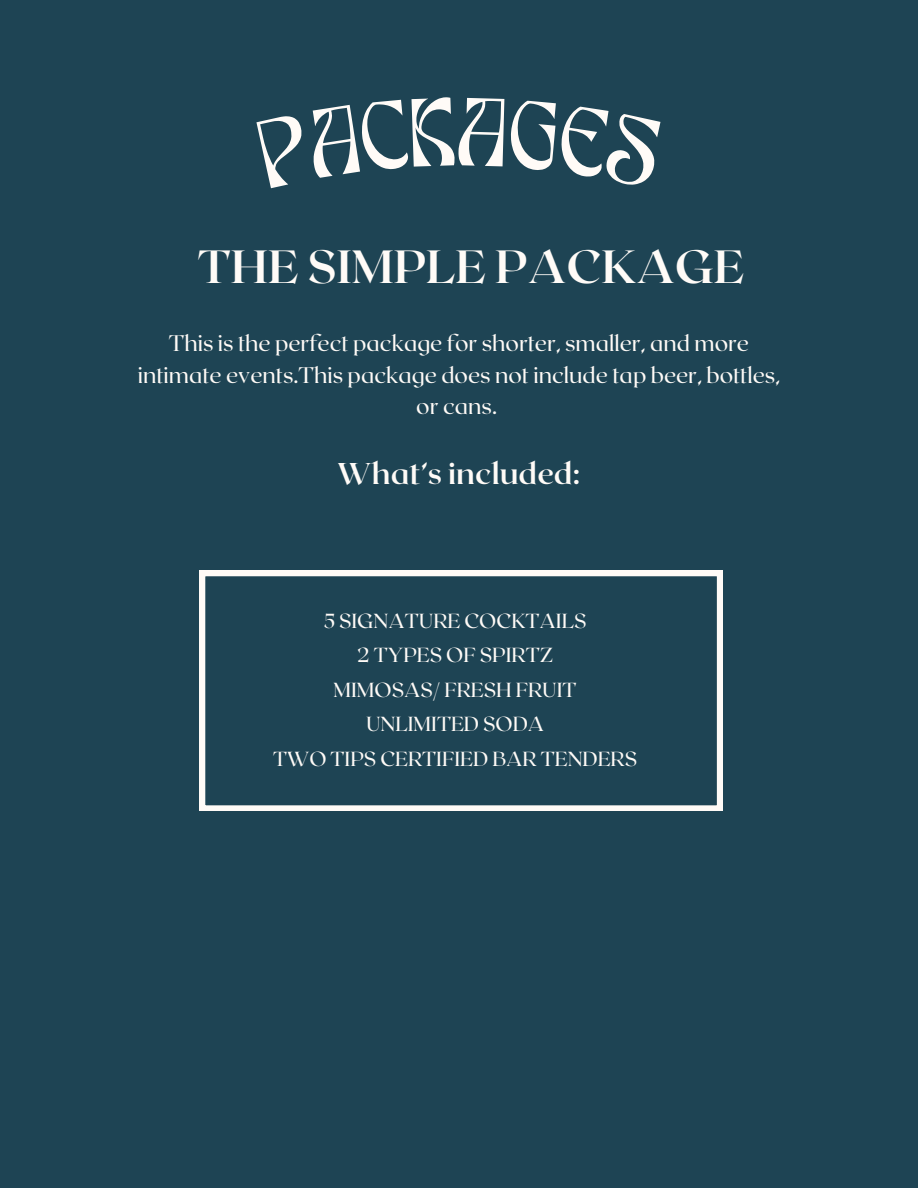
<style>
.page{position:relative;width:918px;height:1188px;background:#1e4454}
.page>*{position:absolute;margin:0;border:0;box-sizing:border-box;transform-origin:0 0}
.t1{font:700 46.5px "Roxborough CF";color:#fffbf7}
.t2{font:700 30px "Roxborough CF";color:#fffbf7}
.t3{font:22.5px/31.5px "Roxborough CF";color:#fffbf7;text-align:center}
.t4{font:20.25px/34.3px "Roxborough CF";color:#fffbf7;text-align:center}
</style>
<div class="page">
<svg style="left:200px;top:571px;width:522px;height:240px"></svg>
<h1 class="t1" style="left:198px;top:237px;width:548px">THE SIMPLE PACKAGE</h1>
<p class="t3" style="left:138px;top:327px;width:644px">This is the perfect package for shorter, smaller, and more intimate events.This package does not include tap beer, bottles, or cans.</p>
<h2 class="t2" style="left:337px;top:454px;width:245px">What’s included:</h2>
<p class="t4" style="left:273px;top:603px;width:366px">5 SIGNATURE COCKTAILS<br>2 TYPES OF SPIRTZ<br>MIMOSAS/ FRESH FRUIT<br>UNLIMITED SODA<br>TWO TIPS CERTIFIED BAR TENDERS</p>
</div>
